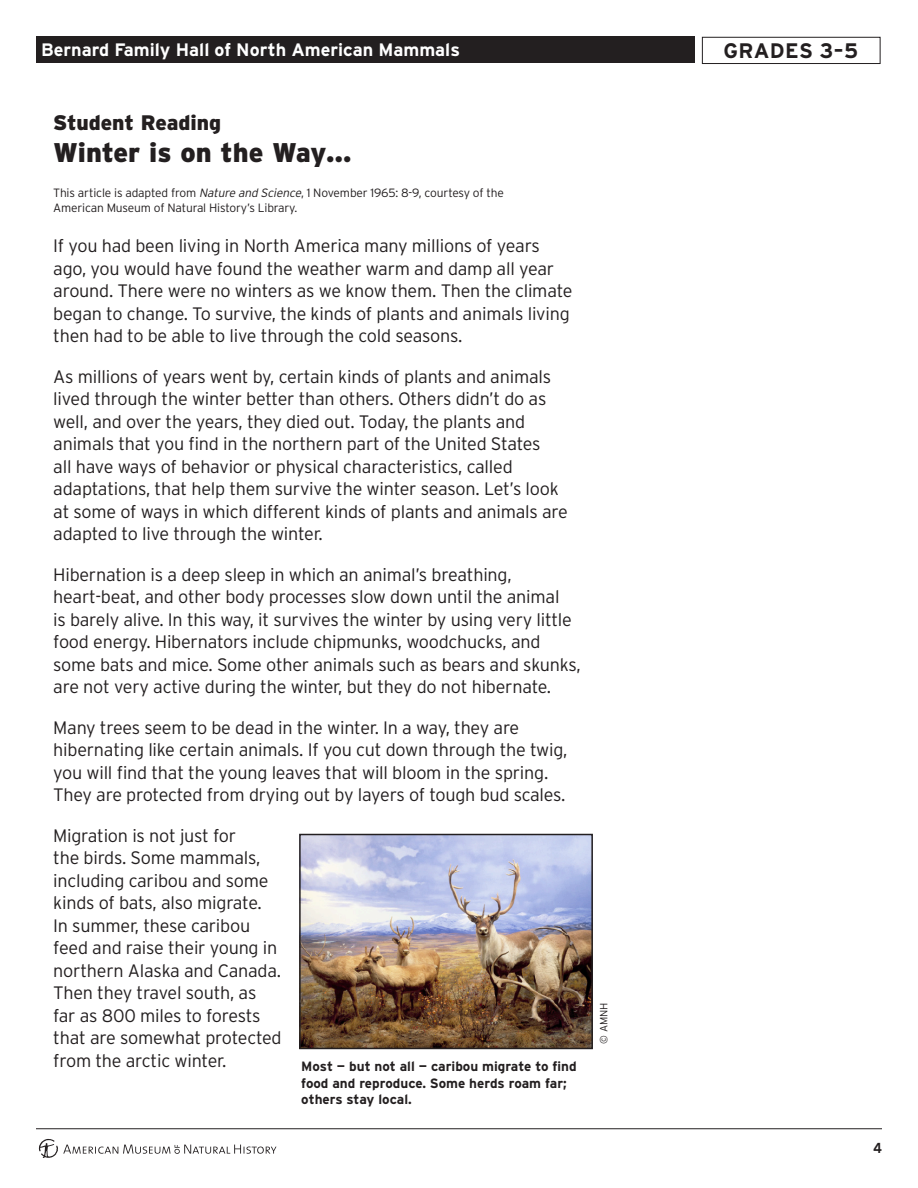
<style>
.page{position:relative;width:918px;height:1188px;background:#fff}
.page>*{position:absolute;margin:0;border:0;box-sizing:border-box;transform-origin:0 0}
.t1{font:900 27px "Interstate";color:#231f20}
.t2{font:900 21px "Interstate";color:#231f20}
.t3{font:700 21px "Interstate";letter-spacing:.02em;color:#231f20}
.t4{font:300 18px/22.5px "Interstate";letter-spacing:-.015em;color:#231f20}
.t5{font:700 18px "Interstate";color:#fff}
.t6{font:700 13.5px/16.5px "Interstate";color:#231f20}
.t7{font:700 13.5px "News Gothic";color:#231f20}
.t8{font:300 12px/15px "Interstate";letter-spacing:-.015em;color:#231f20}
.t9{font:300 10.5px "Interstate";color:#231f20}
.s1{font-style:italic}
</style>
<div class="page">
<div style="left:37px;top:37px;width:658px;height:26px;background:#231f20"></div>
<hr style="left:36px;top:1128px;width:846px;height:1px;background:#231f20">
<svg style="left:39px;top:1139px;width:237px;height:19px"></svg>
<div style="left:702px;top:37px;width:178px;height:27px;border:1px solid #231f20"></div>
<img style="left:302px;top:837px;width:288px;height:209px">
<div style="left:299px;top:834px;width:294px;height:215px;border:2px solid #231f20"></div>
<p class="t5" style="left:41px;top:40px;width:420px">Bernard Family Hall of North American Mammals</p>
<p class="t3" style="left:723px;top:39px;width:136px">GRADES 3–5</p>
<p class="t2" style="left:53px;top:110px;width:169px">Student Reading</p>
<h1 class="t1" style="left:53px;top:137px;width:300px">Winter is on the Way…</h1>
<p class="t8" style="left:53px;top:185px;width:452px">This article is adapted from <span class="s1">Nature and Science</span>, 1 November 1965: 8-9, courtesy of the<br>American Museum of Natural History’s Library.</p>
<p class="t4" style="left:53px;top:234px;width:521px">If you had been living in North America many millions of years ago, you would have found the weather warm and damp all year around. There were no winters as we know them. Then the climate began to change. To survive, the kinds of plants and animals living then had to be able to live through the cold seasons.</p>
<p class="t4" style="left:53px;top:365px;width:516px">As millions of years went by, certain kinds of plants and animals lived through the winter better than others. Others didn’t do as well, and over the years, they died out. Today, the plants and animals that you find in the northern part of the United States<br>all have ways of behavior or physical characteristics, called adaptations, that help them survive the winter season. Let’s look at some of ways in which different kinds of plants and animals are adapted to live through the winter.</p>
<p class="t4" style="left:53px;top:563px;width:529px">Hibernation is a deep sleep in which an animal’s breathing, heart-beat, and other body processes slow down until the animal<br>is barely alive. In this way, it survives the winter by using very little food energy. Hibernators include chipmunks, woodchucks, and some bats and mice. Some other animals such as bears and skunks, are not very active during the winter, but they do not hibernate.</p>
<p class="t4" style="left:53px;top:716px;width:516px">Many trees seem to be dead in the winter. In a way, they are hibernating like certain animals. If you cut down through the twig, you will find that the young leaves that will bloom in the spring.<br>They are protected from drying out by layers of tough bud scales.</p>
<p class="t4" style="left:53px;top:824px;width:230px">Migration is not just for<br>the birds. Some mammals, including caribou and some kinds of bats, also migrate.<br>In summer, these caribou feed and raise their young in northern Alaska and Canada.<br>Then they travel south, as far as 800 miles to forests that are somewhat protected from the arctic winter.</p>
<p class="t6" style="left:301px;top:1058px;width:277px">Most — but not all — caribou migrate to find food and reproduce. Some herds roam far; others stay local.</p>
<p class="t9" style="left:598px;top:1044px;width:43px;rotate:-90deg">© AMNH</p>
<p class="t7" style="left:874px;top:1140px;width:10px">4</p>
</div>
